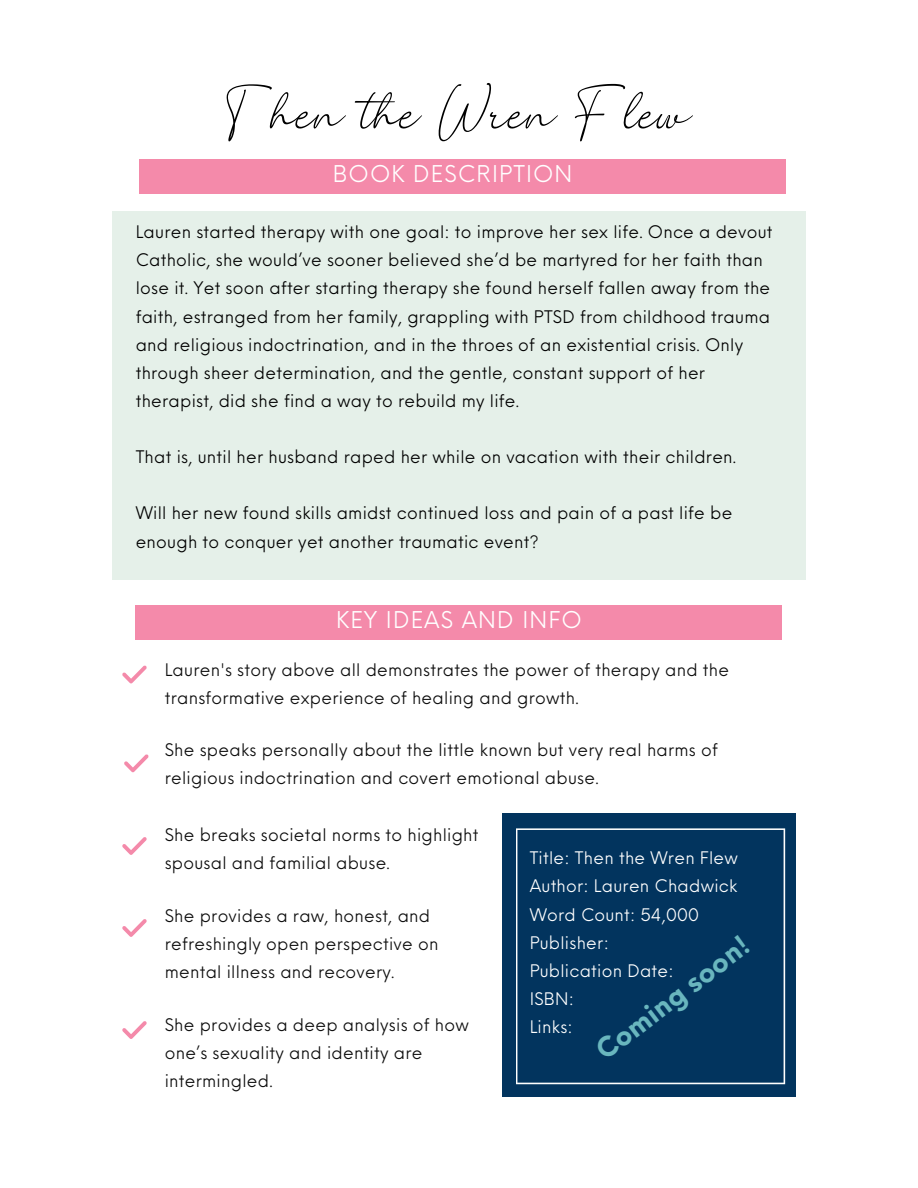
<style>
.page{position:relative;width:918px;height:1188px;background:#fff}
.page>*{position:absolute;margin:0;border:0;box-sizing:border-box;transform-origin:0 0}
.t1{font:118.95px "The Bigmaker";color:#000}
.t2{font:700 27px "Neue Einstellung";color:#69b6be}
.t3{font:22.5px "Neue Einstellung";letter-spacing:.05em;color:#fff}
.t4{font:16.95px/28.2px "Neue Einstellung";letter-spacing:.015em;color:#000}
.t5{font:16.95px/28.2px "Neue Einstellung";letter-spacing:.015em;color:#0c0c0c}
.t6{font:16.95px "Neue Einstellung";letter-spacing:.015em;color:#fff}
</style>
<div class="page">
<div style="left:136px;top:606px;width:646px;height:34px;background:#f48aaa"></div>
<div style="left:112px;top:212px;width:694px;height:368px;background:#e5f0e9"></div>
<div style="left:140px;top:159px;width:646px;height:34px;background:#f48aaa"></div>
<svg style="left:122px;top:665px;width:25px;height:18px"></svg>
<svg style="left:122px;top:837px;width:25px;height:18px"></svg>
<svg style="left:122px;top:1021px;width:25px;height:18px"></svg>
<svg style="left:124px;top:754px;width:25px;height:18px"></svg>
<svg style="left:122px;top:919px;width:25px;height:18px"></svg>
<div style="left:502px;top:813px;width:294px;height:283px;background:#02345e"></div>
<svg style="left:516px;top:828px;width:269px;height:256px"></svg>
<p class="t1" style="left:226px;top:58px;width:467px">Then the Wren Flew</p>
<p class="t3" style="left:333px;top:153px;width:241px">BOOK DESCRIPTION</p>
<p class="t4" style="left:136px;top:216px;width:638px">Lauren started therapy with one goal: to improve her sex life. Once a devout Catholic, she would’ve sooner believed she’d be martyred for her faith than lose it. Yet soon after starting therapy she found herself fallen away from the faith, estranged from her family, grappling with PTSD from childhood trauma and religious indoctrination, and in the throes of an existential crisis. Only through sheer determination, and the gentle, constant support of her therapist, did she find a way to rebuild my life.</p>
<p class="t4" style="left:136px;top:441px;width:602px">That is, until her husband raped her while on vacation with their children.</p>
<p class="t4" style="left:136px;top:497px;width:598px">Will her new found skills amidst continued loss and pain of a past life be enough to conquer yet another traumatic event?</p>
<p class="t3" style="left:336px;top:600px;width:247px">KEY IDEAS AND INFO</p>
<p class="t5" style="left:165px;top:654px;width:566px">Lauren's story above all demonstrates the power of therapy and the transformative experience of healing and growth.</p>
<p class="t5" style="left:165px;top:734px;width:555px">She speaks personally about the little known but very real harms of religious indoctrination and covert emotional abuse.</p>
<p class="t5" style="left:165px;top:819px;width:315px">She breaks societal norms to highlight spousal and familial abuse.</p>
<p class="t5" style="left:165px;top:900px;width:275px">She provides a raw, honest, and refreshingly open perspective on mental illness and recovery.</p>
<p class="t5" style="left:165px;top:1009px;width:306px">She provides a deep analysis of how one’s sexuality and identity are intermingled.</p>
<p class="t6" style="left:530px;top:843px;width:210px">Title: Then the Wren Flew</p>
<p class="t6" style="left:530px;top:871px;width:209px">Author: Lauren Chadwick</p>
<p class="t6" style="left:530px;top:899px;width:171px">Word Count: 54,000</p>
<p class="t6" style="left:530px;top:927px;width:81px">Publisher:</p>
<p class="t6" style="left:530px;top:955px;width:145px">Publication Date:</p>
<p class="t6" style="left:530px;top:984px;width:46px">ISBN:</p>
<p class="t6" style="left:530px;top:1012px;width:45px">Links:</p>
<p class="t2" style="left:584px;top:1034px;width:186px;rotate:-37deg">Coming soon!</p>
</div>
